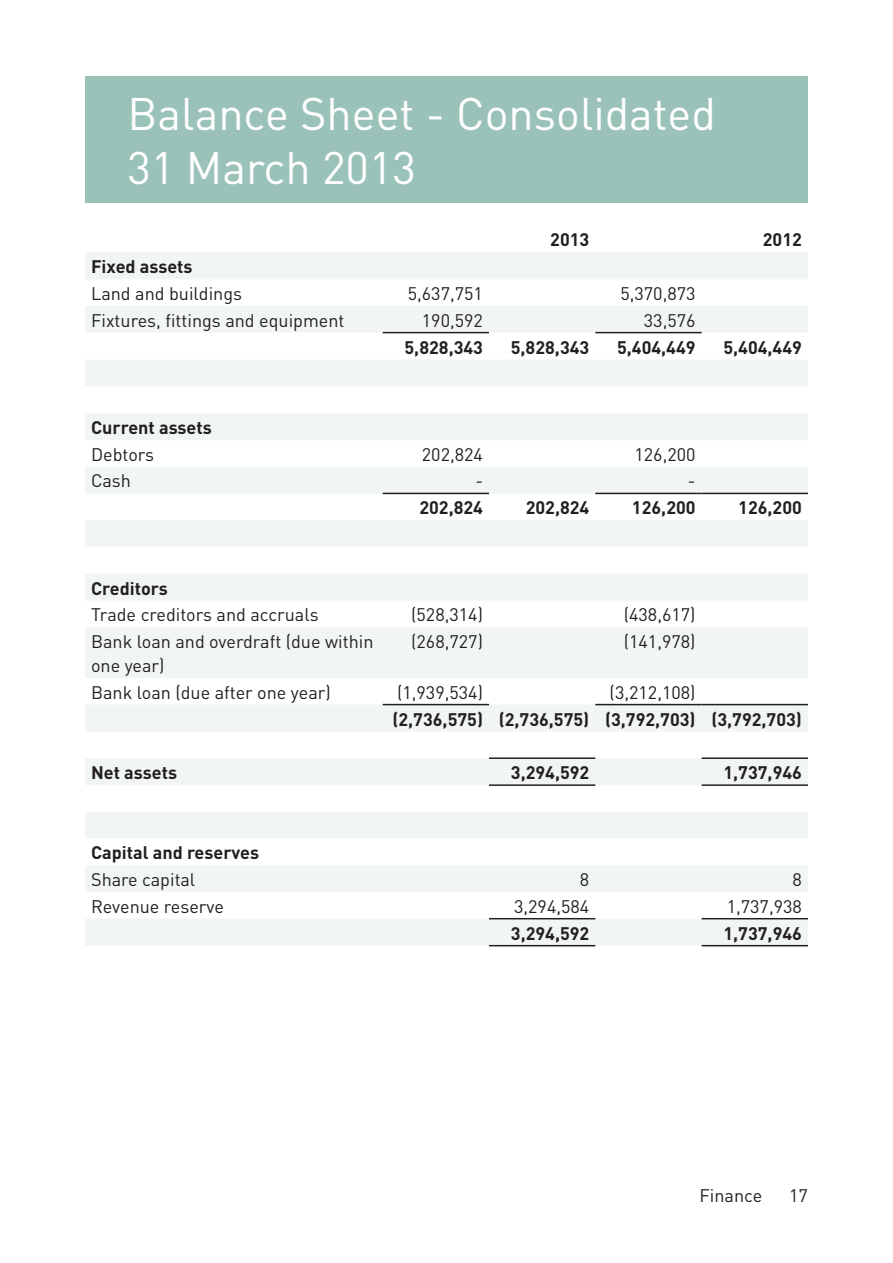
<style>
.page{position:relative;width:893px;height:1263px;background:#fff}
.page>*{position:absolute;margin:0;border:0;box-sizing:border-box;transform-origin:0 0}
.t1{font:45px/54px "DIN";color:#fff}
.t2{font:18px/24px "DIN";color:#231f20}
.t3{font:700 18px "DIN";color:#231f20}
</style>
<div class="page">
<div style="left:85px;top:77px;width:723px;height:126px;background:#9bc2b9"></div>
<svg style="left:85px;top:253px;width:723px;height:693px;fill:#f1f6f4"></svg>
<hr style="left:383px;top:332px;width:106px;height:1px;background:#231f20">
<hr style="left:595px;top:332px;width:107px;height:1px;background:#231f20">
<hr style="left:383px;top:493px;width:106px;height:1px;background:#231f20">
<hr style="left:595px;top:493px;width:107px;height:1px;background:#231f20">
<hr style="left:702px;top:493px;width:106px;height:1px;background:#231f20">
<hr style="left:383px;top:704px;width:106px;height:1px;background:#231f20">
<hr style="left:595px;top:704px;width:107px;height:1px;background:#231f20">
<hr style="left:702px;top:704px;width:106px;height:1px;background:#231f20">
<hr style="left:489px;top:757px;width:106px;height:2px;background:#231f20">
<hr style="left:702px;top:757px;width:106px;height:2px;background:#231f20">
<hr style="left:489px;top:784px;width:106px;height:2px;background:#231f20">
<hr style="left:702px;top:784px;width:106px;height:2px;background:#231f20">
<hr style="left:489px;top:918px;width:106px;height:1px;background:#231f20">
<hr style="left:702px;top:918px;width:106px;height:1px;background:#231f20">
<hr style="left:489px;top:945px;width:106px;height:1px;background:#231f20">
<hr style="left:702px;top:945px;width:106px;height:1px;background:#231f20">
<p class="t1" style="left:128px;top:86px;width:590px">Balance Sheet - Consolidated<br>31 March 2013</p>
<p class="t3" style="left:550px;top:228px;width:41px">2013</p>
<p class="t3" style="left:763px;top:228px;width:41px">2012</p>
<p class="t3" style="left:91px;top:255px;width:103px">Fixed assets</p>
<p class="t2" style="left:91px;top:281px;width:153px">Land and buildings</p>
<p class="t2" style="left:408px;top:281px;width:77px">5,637,751</p>
<p class="t2" style="left:620px;top:281px;width:77px">5,370,873</p>
<p class="t2" style="left:91px;top:308px;width:255px">Fixtures, fittings and equipment</p>
<p class="t2" style="left:422px;top:308px;width:63px">190,592</p>
<p class="t2" style="left:644px;top:308px;width:53px">33,576</p>
<p class="t3" style="left:405px;top:335px;width:80px">5,828,343</p>
<p class="t3" style="left:511px;top:335px;width:80px">5,828,343</p>
<p class="t3" style="left:617px;top:335px;width:80px">5,404,449</p>
<p class="t3" style="left:723px;top:335px;width:80px">5,404,449</p>
<p class="t3" style="left:91px;top:416px;width:122px">Current assets</p>
<p class="t2" style="left:91px;top:442px;width:65px">Debtors</p>
<p class="t2" style="left:422px;top:442px;width:63px">202,824</p>
<p class="t2" style="left:634px;top:442px;width:63px">126,200</p>
<p class="t2" style="left:91px;top:469px;width:41px">Cash</p>
<p class="t2" style="left:475px;top:469px;width:9px">-</p>
<p class="t2" style="left:688px;top:469px;width:9px">-</p>
<p class="t3" style="left:419px;top:496px;width:65px">202,824</p>
<p class="t3" style="left:526px;top:496px;width:65px">202,824</p>
<p class="t3" style="left:632px;top:496px;width:65px">126,200</p>
<p class="t3" style="left:738px;top:496px;width:65px">126,200</p>
<p class="t3" style="left:91px;top:576px;width:78px">Creditors</p>
<p class="t2" style="left:91px;top:602px;width:229px">Trade creditors and accruals</p>
<p class="t2" style="left:411px;top:602px;width:73px">(528,314)</p>
<p class="t2" style="left:624px;top:602px;width:73px">(438,617)</p>
<p class="t2" style="left:91px;top:629px;width:284px">Bank loan and overdraft (due within one year)</p>
<p class="t2" style="left:411px;top:629px;width:73px">(268,727)</p>
<p class="t2" style="left:624px;top:629px;width:73px">(141,978)</p>
<p class="t2" style="left:91px;top:680px;width:241px">Bank loan (due after one year)</p>
<p class="t2" style="left:397px;top:680px;width:88px">(1,939,534)</p>
<p class="t2" style="left:610px;top:680px;width:88px">(3,212,108)</p>
<p class="t3" style="left:392px;top:707px;width:92px">(2,736,575)</p>
<p class="t3" style="left:499px;top:707px;width:92px">(2,736,575)</p>
<p class="t3" style="left:605px;top:707px;width:92px">(3,792,703)</p>
<p class="t3" style="left:711px;top:707px;width:92px">(3,792,703)</p>
<p class="t3" style="left:91px;top:761px;width:87px">Net assets</p>
<p class="t3" style="left:511px;top:761px;width:80px">3,294,592</p>
<p class="t3" style="left:723px;top:761px;width:80px">1,737,946</p>
<p class="t3" style="left:91px;top:841px;width:170px">Capital and reserves</p>
<p class="t2" style="left:91px;top:867px;width:106px">Share capital</p>
<p class="t2" style="left:580px;top:867px;width:11px">8</p>
<p class="t2" style="left:793px;top:867px;width:11px">8</p>
<p class="t2" style="left:91px;top:894px;width:134px">Revenue reserve</p>
<p class="t2" style="left:514px;top:894px;width:77px">3,294,584</p>
<p class="t2" style="left:727px;top:894px;width:77px">1,737,938</p>
<p class="t3" style="left:511px;top:921px;width:80px">3,294,592</p>
<p class="t3" style="left:723px;top:921px;width:80px">1,737,946</p>
<p class="t2" style="left:699px;top:1183px;width:64px">Finance</p>
<p class="t2" style="left:789px;top:1183px;width:20px">17</p>
</div>
